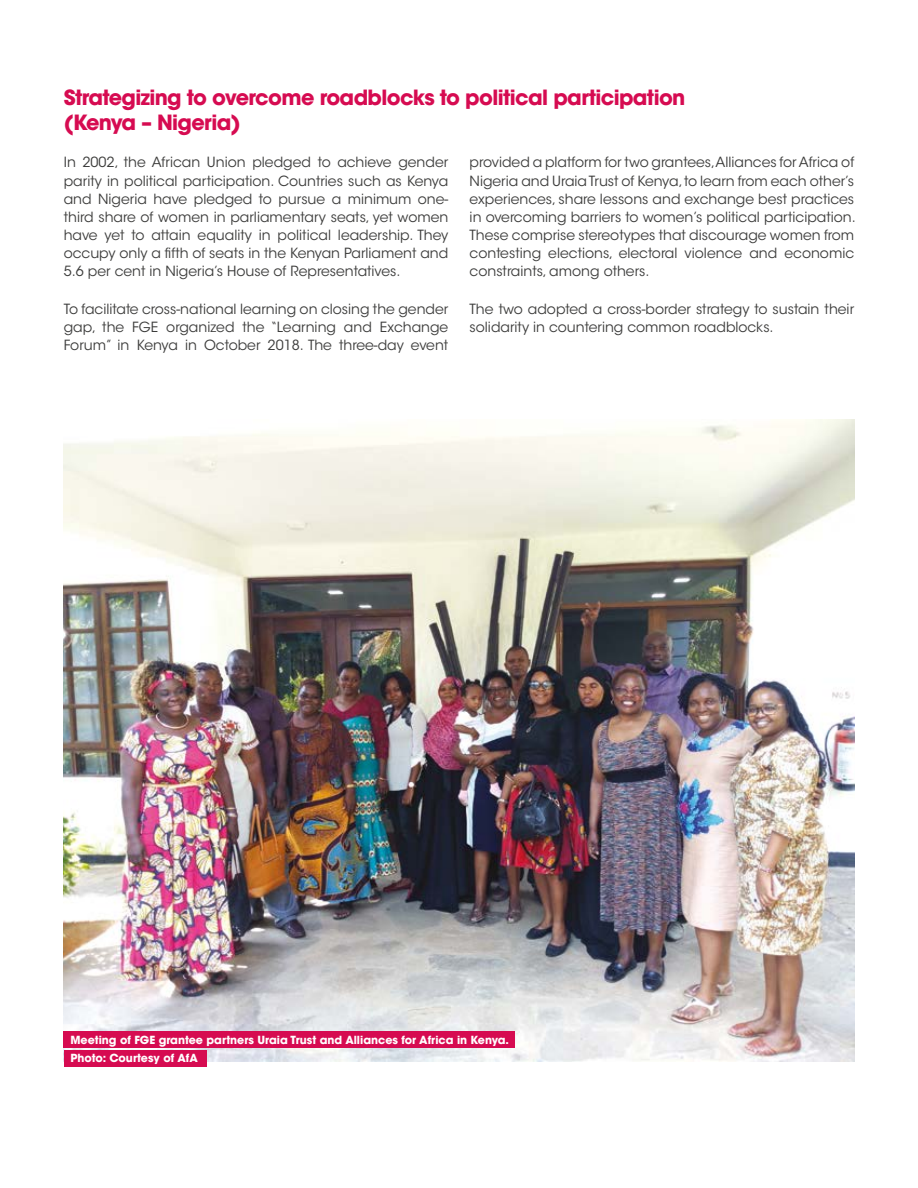
<style>
.page{position:relative;width:918px;height:1188px;background:#fff}
.page>*{position:absolute;margin:0;border:0;box-sizing:border-box;transform-origin:0 0}
.t1{font:700 20.85px/25px "ITC Avant Garde Std";letter-spacing:-.03em;color:#d60b51}
.t2{font:13.95px/18.1px "ITC Avant Garde Std";color:#3c3c3b;text-align:justify}
.t3{font:700 11.1px/18.1px "ITC Avant Garde Std";color:#fff}
</style>
<div class="page">
<img style="left:64px;top:419px;width:790px;height:642px">
<div style="left:64px;top:1032px;width:451px;height:16px;background:#d60b51"></div>
<div style="left:64px;top:1051px;width:142px;height:16px;background:#d60b51"></div>
<h1 class="t1" style="left:64px;top:84px;width:623px">Strategizing to overcome roadblocks to political participation (Kenya – Nigeria)</h1>
<p class="t2" style="left:64px;top:154px;width:386px">In 2002, the African Union pledged to achieve gender parity in political participation. Countries such as Kenya and Nigeria have pledged to pursue a minimum one&shy;third share of women in parliamentary seats, yet women have yet to attain equality in political leadership. They occupy only a fifth of seats in the Kenyan Parliament and 5.6 per cent in Nigeria’s House of Representatives.</p>
<p class="t2" style="left:64px;top:300px;width:386px">To facilitate cross-national learning on closing the gender gap, the FGE organized the “Learning and Exchange Forum” in Kenya in October 2018. The three-day event</p>
<p class="t2" style="left:470px;top:154px;width:388px">provided a platform for two grantees,Alliances for Africa of Nigeria and Uraia Trust of Kenya, to learn from each other’s experiences, share lessons and exchange best practices in overcoming barriers to women’s political participation.<br>These comprise stereotypes that discourage women from contesting elections, electoral violence and economic constraints, among others.</p>
<p class="t2" style="left:470px;top:300px;width:386px">The two adopted a cross-border strategy to sustain their solidarity in countering common roadblocks.</p>
<p class="t3" style="left:70px;top:1031px;width:440px">Meeting of FGE grantee partners Uraia Trust and Alliances for Africa in Kenya.<br>Photo: Courtesy of AfA</p>
</div>
